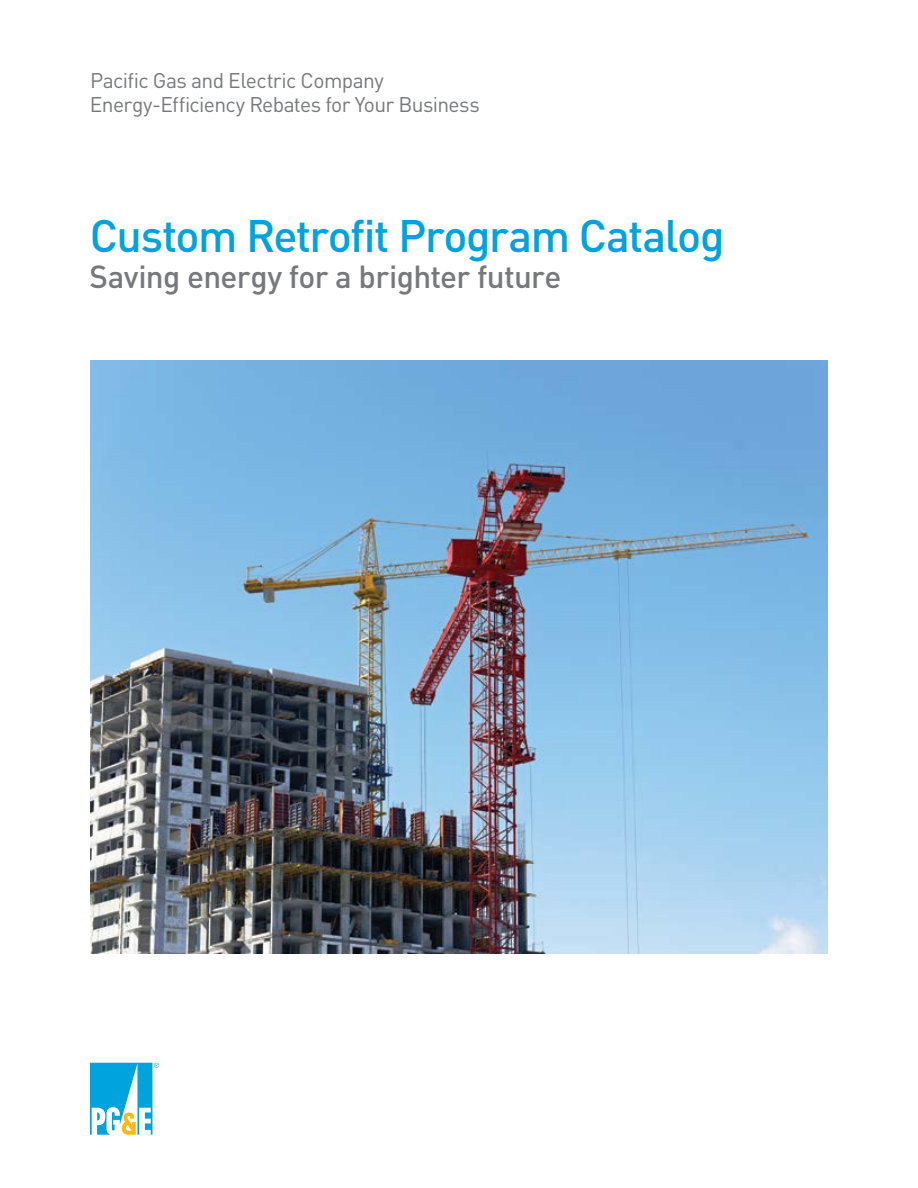
<style>
.page{position:relative;width:918px;height:1188px;background:#fff}
.page>*{position:absolute;margin:0;border:0;box-sizing:border-box;transform-origin:0 0}
.Cat_Title{font:500 45px "DIN Pro";letter-spacing:-.035em;color:#00a3dd}
.Cat_Subtitle{font:500 31.5px "DIN Pro";letter-spacing:-.02em;color:#77787b}
.Cover_Teaser{font:21px/24px "DIN Pro";letter-spacing:-.03em;color:#77787b}
</style>
<div class="page">
<img style="left:90px;top:360px;width:738px;height:594px">
<svg style="left:90px;top:1063px;width:69px;height:72px"></svg>
<p class="Cover_Teaser" style="left:90px;top:66px;width:391px">Pacific Gas and Electric Company<br>Energy-Efficiency Rebates for Your Business</p>
<h1 class="Cat_Title" style="left:90px;top:200px;width:637px">Custom Retrofit Program Catalog</h1>
<h2 class="Cat_Subtitle" style="left:89px;top:251px;width:474px">Saving energy for a brighter future</h2>
</div>
